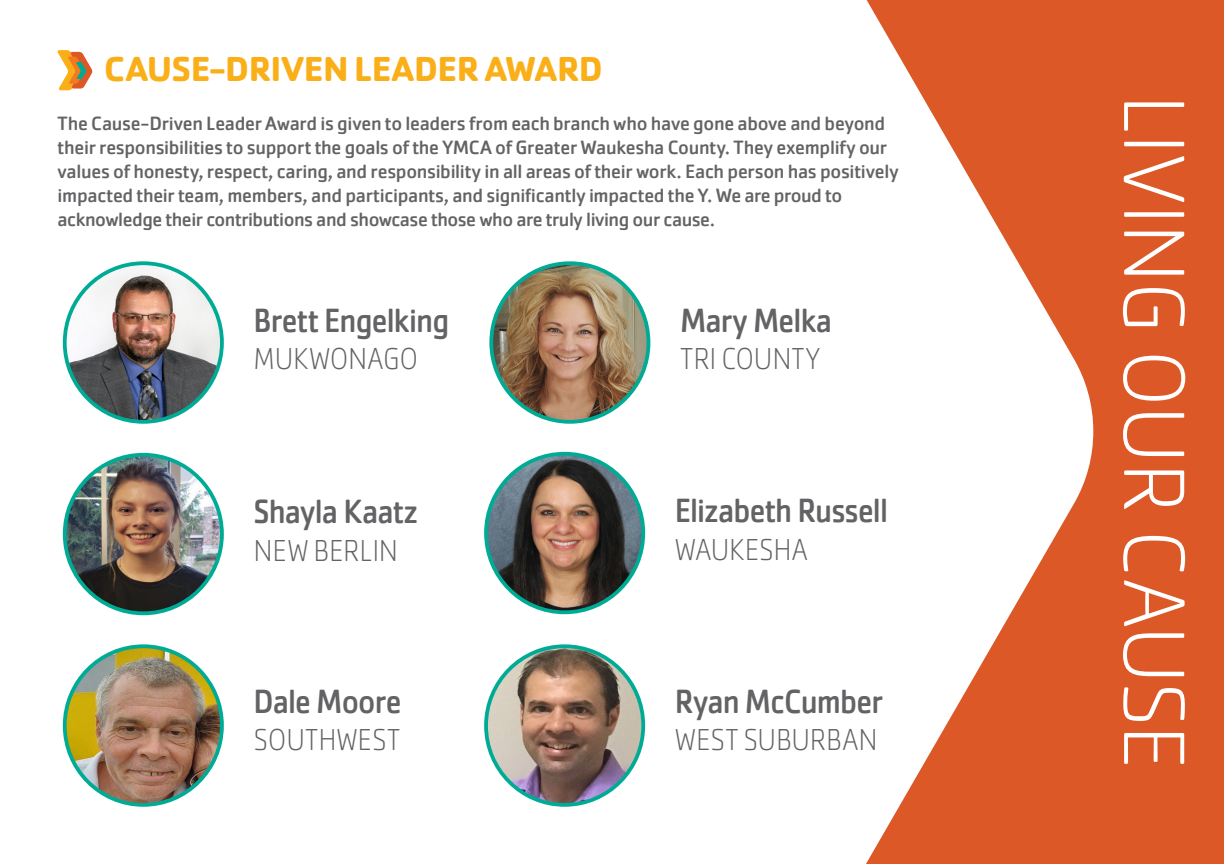
<style>
.page{position:relative;width:1224px;height:864px;background:#fff}
.page>*{position:absolute;margin:0;border:0;box-sizing:border-box;transform-origin:0 0}
.t1{font:200 90px "Cachet Pro";color:#fff}
.t2{font:700 36px "Cachet Pro";letter-spacing:-.01em;color:#faaf18}
.t3{font:34.8px "Cachet Pro";letter-spacing:-.025em;color:#636366;scale:.92 1}
.t4{font:200 31.4px "Cachet Pro";letter-spacing:.015em;color:#636366;scale:.92 1}
.t5{font:20px/24px "Cachet Pro";letter-spacing:-.015em;color:#636366}
</style>
<div class="page">
<svg style="left:866px;top:0;width:358px;height:864px;fill:#dd5827"></svg>
<img style="left:65px;top:263px;width:157px;height:159px">
<div style="left:63px;top:261px;width:161px;height:163px;border:4px solid #00ab95;border-radius:50%"></div>
<img style="left:65px;top:646px;width:157px;height:159px">
<div style="left:63px;top:644px;width:161px;height:163px;border:4px solid #00ab95;border-radius:50%"></div>
<img style="left:65px;top:455px;width:157px;height:158px">
<div style="left:63px;top:453px;width:161px;height:162px;border:4px solid #00ab95;border-radius:50%"></div>
<img style="left:493px;top:263px;width:155px;height:159px">
<div style="left:489px;top:261px;width:161px;height:163px;border:4px solid #00ab95;border-radius:50%"></div>
<img style="left:486px;top:454px;width:157px;height:158px">
<div style="left:484px;top:452px;width:161px;height:162px;border:4px solid #00ab95;border-radius:50%"></div>
<img style="left:486px;top:646px;width:157px;height:159px">
<div style="left:484px;top:644px;width:161px;height:163px;border:4px solid #00ab95;border-radius:50%"></div>
<svg style="left:58px;top:50px;width:34px;height:40px"></svg>
<p class="t2" style="left:104px;top:46px;width:500px">CAUSE-DRIVEN LEADER AWARD</p>
<p class="t5" style="left:58px;top:111px;width:843px">The Cause-Driven Leader Award is given to leaders from each branch who have gone above and beyond their responsibilities to support the goals of the YMCA of Greater Waukesha County. They exemplify our values of honesty, respect, caring, and responsibility in all areas of their work. Each person has positively impacted their team, members, and participants, and significantly impacted the Y. We are proud to acknowledge their contributions and showcase those who are truly living our cause.</p>
<p class="t3" style="left:253px;top:300px;width:214px">Brett Engelking</p>
<p class="t4" style="left:254px;top:341px;width:180px">MUKWONAGO</p>
<p class="t3" style="left:253px;top:491px;width:180px">Shayla Kaatz</p>
<p class="t4" style="left:254px;top:533px;width:158px">NEW BERLIN</p>
<p class="t3" style="left:253px;top:681px;width:163px">Dale Moore</p>
<p class="t4" style="left:254px;top:722px;width:160px">SOUTHWEST</p>
<p class="t3" style="left:680px;top:300px;width:167px">Mary Melka</p>
<p class="t4" style="left:681px;top:341px;width:153px">TRI COUNTY</p>
<p class="t3" style="left:675px;top:490px;width:233px">Elizabeth Russell</p>
<p class="t4" style="left:675px;top:532px;width:145px">WAUKESHA</p>
<p class="t3" style="left:675px;top:681px;width:228px">Ryan McCumber</p>
<p class="t4" style="left:675px;top:722px;width:221px">WEST SUBURBAN</p>
<p class="t1" style="left:1205px;top:95px;width:676px;rotate:90deg">LIVING OUR CAUSE</p>
</div>
